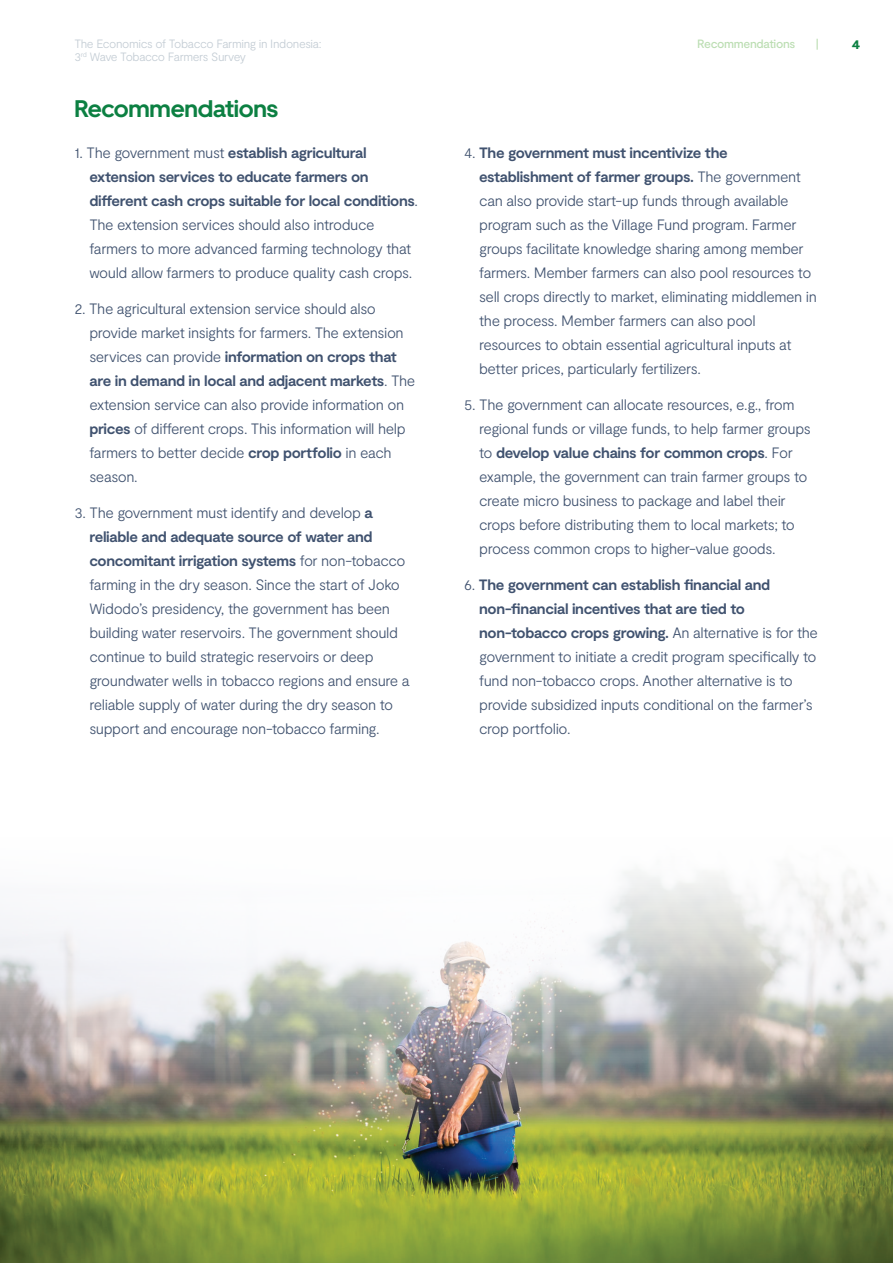
<style>
.page{position:relative;width:893px;height:1263px;background:#fff}
.page>*{position:absolute;margin:0;border:0;box-sizing:border-box;transform-origin:0 0}
.t1{font:700 24px "Uber Move";letter-spacing:-.01em;color:#0c8042}
.t2{font:300 15px/24px "Moderat";letter-spacing:-.03em;color:#40526f}
.t3{font:900 13.5px "Moderat";color:#0c8042}
.t4{font:300 12px/13.5px "Moderat";letter-spacing:-.035em;color:#c3ccd4}
.t5{font:500 12px "Moderat";letter-spacing:-.03em;color:#bcdeb3}
.s1{font-weight:700}
</style>
<div class="page">
<img style="left:0;top:872px;width:893px;height:391px">
<p class="t4" style="left:74px;top:36px;width:249px">The Economics of Tobacco Farming in Indonesia:<br>3<sup>rd</sup> Wave Tobacco Farmers Survey</p>
<p class="t5" style="left:697px;top:36px;width:99px">Recommendations</p>
<p class="t5" style="left:816px;top:36px;width:5px">|</p>
<p class="t3" style="left:852px;top:36px;width:10px">4</p>
<h1 class="t1" style="left:74px;top:94px;width:205px">Recommendations</h1>
<p class="t2" style="left:89px;top:140px;width:330px;text-indent:-15px">1. The government must <span class="s1">establish agricultural extension services to educate farmers on different cash crops suitable for local conditions</span>.<br>The extension services should also introduce farmers to more advanced farming technology that would allow farmers to produce quality cash crops.</p>
<p class="t2" style="left:89px;top:296px;width:327px;text-indent:-15px">2. The agricultural extension service should also provide market insights for farmers. The extension services can provide <span class="s1">information on crops that are in demand in local and adjacent markets</span>. The extension service can also provide information on <span class="s1">prices</span> of different crops. This information will help farmers to better decide <span class="s1">crop portfolio</span> in each season.</p>
<p class="t2" style="left:89px;top:500px;width:322px;text-indent:-15px">3. The government must identify and develop <span class="s1">a reliable and adequate source of water and concomitant irrigation systems</span> for non-tobacco farming in the dry season. Since the start of Joko Widodo’s presidency, the government has been building water reservoirs. The government should continue to build strategic reservoirs or deep groundwater wells in tobacco regions and ensure a reliable supply of water during the dry season to support and encourage non-tobacco farming.</p>
<p class="t2" style="left:479px;top:140px;width:339px;text-indent:-15px">4. <span class="s1">The government must incentivize the establishment of farmer groups.</span> The government can also provide start-up funds through available program such as the Village Fund program. Farmer groups facilitate knowledge sharing among member farmers. Member farmers can also pool resources to sell crops directly to market, eliminating middlemen in the process. Member farmers can also pool resources to obtain essential agricultural inputs at better prices, particularly fertilizers.</p>
<p class="t2" style="left:479px;top:392px;width:333px;text-indent:-15px">5. The government can allocate resources, e.g., from regional funds or village funds, to help farmer groups to <span class="s1">develop value chains for common crops</span>. For example, the government can train farmer groups to create micro business to package and label their crops before distributing them to local markets; to process common crops to higher-value goods.</p>
<p class="t2" style="left:479px;top:572px;width:340px;text-indent:-15px">6. <span class="s1">The government can establish financial and non-financial incentives that are tied to non-tobacco crops growing.</span> An alternative is for the government to initiate a credit program specifically to fund non-tobacco crops. Another alternative is to provide subsidized inputs conditional on the farmer’s crop portfolio.</p>
</div>
